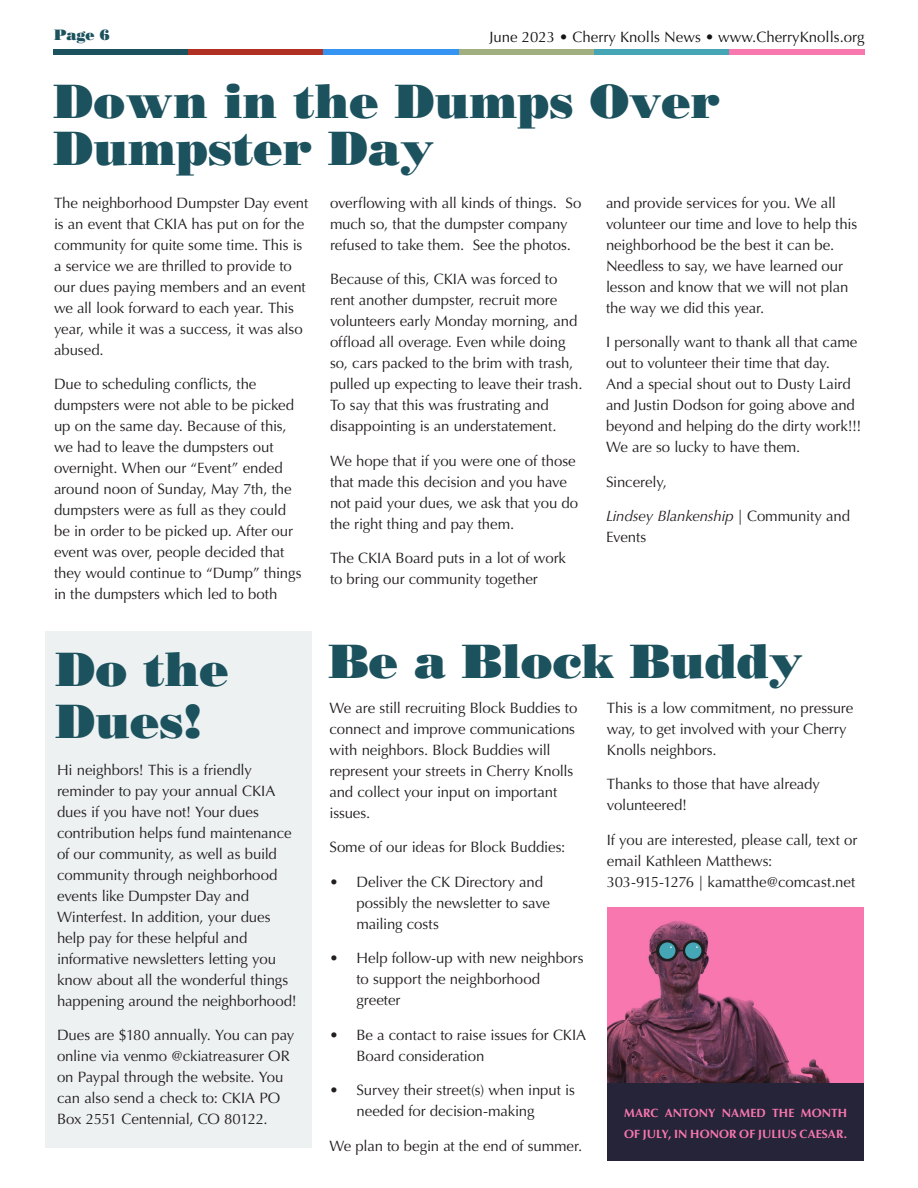
<style>
.page{position:relative;width:918px;height:1188px;background:#fff}
.page>*{position:absolute;margin:0;border:0;box-sizing:border-box;transform-origin:0 0}
.t1{font:48px/46.5px "Bodoni Poster";color:#1c525e}
.t2{font:15px/21px "Optima";letter-spacing:-.005em;color:#231f20}
.t3{font:15px "Optima";color:#151515}
.t4{font:15px "Bodoni Poster";color:#1c525e}
.t5{font:700 12px/21px "Optima";letter-spacing:.005em;color:#f877af}
.s1{font-style:italic}
</style>
<div class="page">
<div style="left:54px;top:49px;width:135px;height:6px;background:#1c525e"></div>
<div style="left:189px;top:49px;width:135px;height:6px;background:#b03023"></div>
<div style="left:324px;top:49px;width:135px;height:6px;background:#3594f2"></div>
<div style="left:459px;top:49px;width:135px;height:6px;background:#a1ae80"></div>
<div style="left:594px;top:49px;width:135px;height:6px;background:#46a5b4"></div>
<div style="left:729px;top:49px;width:135px;height:6px;background:#f877af"></div>
<div style="left:608px;top:1083px;width:256px;height:78px;background:#262438"></div>
<div style="left:45px;top:631px;width:267px;height:517px;background:#edf1f2"></div>
<svg style="left:608px;top:907px;width:256px;height:176px;background:#c05e8a"></svg>
<svg style="left:656px;top:940px;width:22px;height:22px"></svg>
<svg style="left:683px;top:940px;width:22px;height:22px"></svg>
<div style="left:685px;top:942px;width:16px;height:17px;background:#45a6b5;border-radius:50%"></div>
<div style="left:659px;top:942px;width:17px;height:17px;background:#45a6b5;border-radius:50%"></div>
<svg style="left:649px;top:949px;width:10px;height:7px"></svg>
<svg style="left:696px;top:946px;width:13px;height:10px"></svg>
<p class="t4" style="left:54px;top:26px;width:57px">Page 6</p>
<p class="t3" style="left:489px;top:28px;width:377px">June 2023 • Cherry Knolls News • www.CherryKnolls.org</p>
<p class="t1" style="left:54px;top:78px;width:668px">Down in the Dumps Over<br>Dumpster Day</p>
<p class="t2" style="left:54px;top:192px;width:256px">The neighborhood Dumpster Day event is an event that CKIA has put on for the community for quite some time. This is a service we are thrilled to provide to our dues paying members and an event we all look forward to each year. This year, while it was a success, it was also abused.</p>
<p class="t2" style="left:54px;top:374px;width:249px">Due to scheduling conflicts, the dumpsters were not able to be picked up on the same day. Because of this, we had to leave the dumpsters out overnight. When our “Event” ended around noon of Sunday, May 7th, the dumpsters were as full as they could be in order to be picked up. After our event was over, people decided that they would continue to “Dump” things in the dumpsters which led to both</p>
<p class="t2" style="left:330px;top:192px;width:253px">overflowing with all kinds of things. So much so, that the dumpster company refused to take them. See the photos.</p>
<p class="t2" style="left:330px;top:269px;width:254px">Because of this, CKIA was forced to rent another dumpster, recruit more volunteers early Monday morning, and offload all overage. Even while doing so, cars packed to the brim with trash, pulled up expecting to leave their trash.<br>To say that this was frustrating and disappointing is an understatement.</p>
<p class="t2" style="left:330px;top:450px;width:250px">We hope that if you were one of those that made this decision and you have not paid your dues, we ask that you do the right thing and pay them.</p>
<p class="t2" style="left:330px;top:548px;width:238px">The CKIA Board puts in a lot of work to bring our community together</p>
<p class="t2" style="left:606px;top:192px;width:253px">and provide services for you. We all volunteer our time and love to help this neighborhood be the best it can be.<br>Needless to say, we have learned our lesson and know that we will not plan the way we did this year.</p>
<p class="t2" style="left:606px;top:332px;width:257px">I personally want to thank all that came out to volunteer their time that day.<br>And a special shout out to Dusty Laird and Justin Dodson for going above and beyond and helping do the dirty work!!!<br>We are so lucky to have them.</p>
<p class="t2" style="left:606px;top:471px;width:62px">Sincerely,</p>
<p class="t2" style="left:606px;top:506px;width:246px"><span class="s1">Lindsey Blankenship</span> | Community and<br>Events</p>
<p class="t1" style="left:56px;top:645px;width:175px">Do the</p>
<p class="t1" style="left:329px;top:638px;width:476px">Be a Block Buddy</p>
<p class="t1" style="left:56px;top:698px;width:148px">Dues!</p>
<p class="t2" style="left:57px;top:759px;width:241px">Hi neighbors! This is a friendly reminder to pay your annual CKIA dues if you have not! Your dues contribution helps fund maintenance of our community, as well as build community through neighborhood events like Dumpster Day and Winterfest. In addition, your dues help pay for these helpful and informative newsletters letting you know about all the wonderful things happening around the neighborhood!</p>
<p class="t2" style="left:57px;top:1025px;width:239px">Dues are $180 annually. You can pay online via venmo @ckiatreasurer OR on Paypal through the website. You can also send a check to: CKIA PO Box 2551 Centennial, CO 80122.</p>
<p class="t2" style="left:329px;top:697px;width:249px">We are still recruiting Block Buddies to connect and improve communications with neighbors. Block Buddies will represent your streets in Cherry Knolls and collect your input on important issues.</p>
<p class="t2" style="left:329px;top:837px;width:237px">Some of our ideas for Block Buddies:</p>
<p class="t2" style="left:356px;top:871px;width:195px;text-indent:-27px">• Deliver the CK Directory and possibly the newsletter to save mailing costs</p>
<p class="t2" style="left:356px;top:948px;width:229px;text-indent:-27px">• Help follow-up with new neighbors to support the neighborhood greeter</p>
<p class="t2" style="left:356px;top:1024px;width:231px;text-indent:-27px">• Be a contact to raise issues for CKIA<br>Board consideration</p>
<p class="t2" style="left:356px;top:1080px;width:220px;text-indent:-27px">• Survey their street(s) when input is needed for decision-making</p>
<p class="t2" style="left:329px;top:1135px;width:254px">We plan to begin at the end of summer.</p>
<p class="t2" style="left:607px;top:697px;width:248px">This is a low commitment, no pressure way, to get involved with your Cherry<br>Knolls neighbors.</p>
<p class="t2" style="left:607px;top:774px;width:215px">Thanks to those that have already volunteered!</p>
<p class="t2" style="left:607px;top:829px;width:252px">If you are interested, please call, text or email Kathleen Matthews:<br>303-915-1276 | kamatthe@comcast.net</p>
<p class="t5" style="left:624px;top:1103px;width:225px">MARC ANTONY NAMED THE MONTH<br>OF JULY, IN HONOR OF JULIUS CAESAR.</p>
</div>
